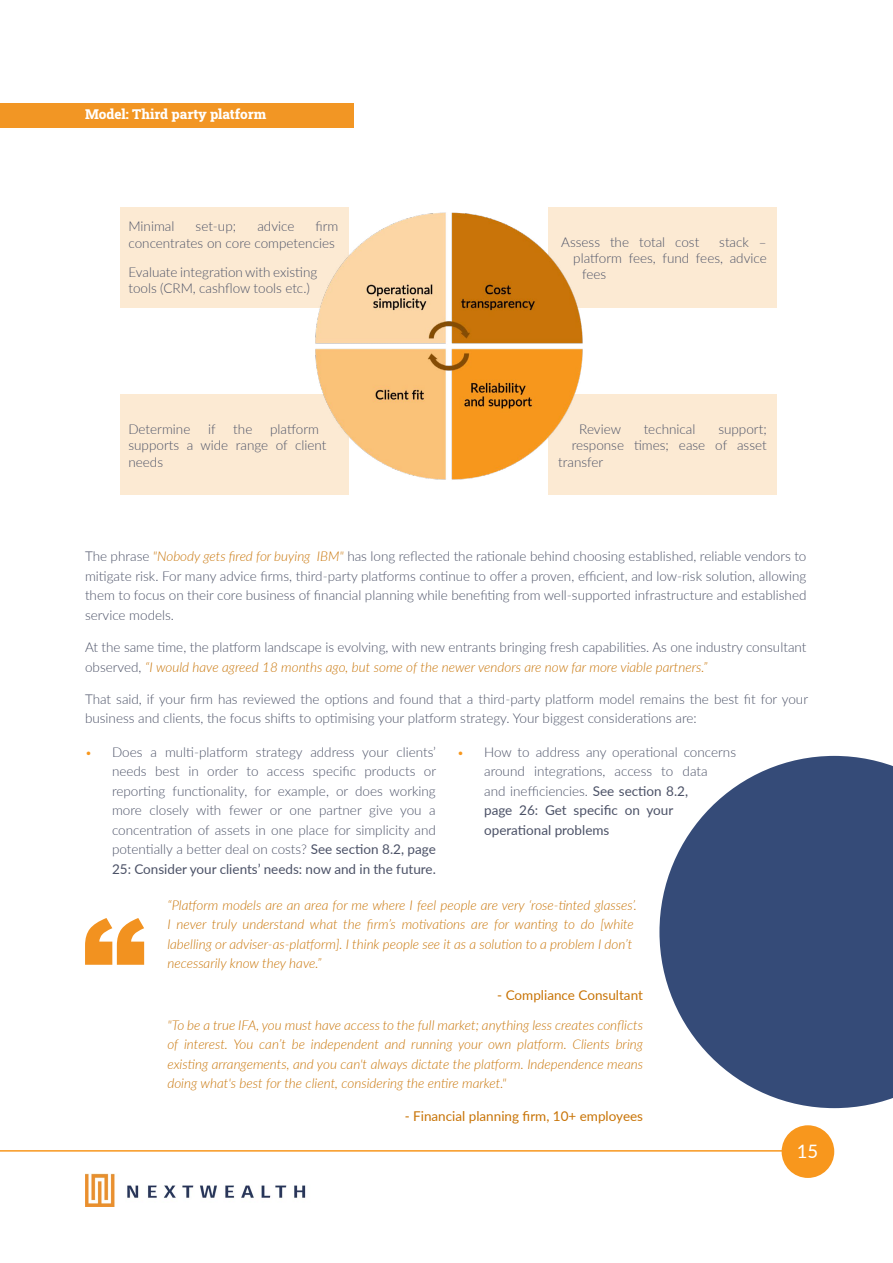
<style>
.page{position:relative;width:893px;height:1263px;background:#fff}
.page>*{position:absolute;margin:0;border:0;box-sizing:border-box;transform-origin:0 0}
.t1{font:18.45px "Lato";color:#fff}
.t2{font:300 13.5px/19.5px "Lato";color:#4b5166}
.t3{font:italic 300 13.5px/19.5px "Lato";color:#c87407}
.t4{font:13.5px "Lato";color:#c87407}
.t5{font:800 13.5px "Roboto Slab";color:#fff}
.s1{font-style:italic;color:#c87407}
.s2{font-size:12px;color:#f8971d}
.s3{font-weight:400}
</style>
<div class="page">
<div style="left:548px;top:395px;width:229px;height:100px;background:#fcead3"></div>
<div style="left:120px;top:395px;width:228px;height:100px;background:#fcead3"></div>
<div style="left:120px;top:207px;width:228px;height:100px;background:#fcead3"></div>
<div style="left:548px;top:207px;width:229px;height:100px;background:#fcead3"></div>
<div style="left:0;top:103px;width:353px;height:25px;background:#f29624"></div>
<hr style="left:0;top:1150px;width:808px;height:1px;background:#f8971d">
<div style="left:782px;top:1125px;width:52px;height:53px;background:#f8971d;border-radius:50%"></div>
<img style="left:85px;top:1174px;width:221px;height:33px">
<svg style="left:659px;top:756px;width:234px;height:352px;fill:#354b78"></svg>
<img style="left:189px;top:207px;width:521px;height:288px">
<svg style="left:85px;top:918px;width:59px;height:47px"></svg>
<p class="t5" style="left:85px;top:105px;width:183px">Model: Third party platform</p>
<p class="t2" style="left:128px;top:216px;width:47px">Minimal</p>
<p class="t2" style="left:196px;top:216px;width:42px">set-up;</p>
<p class="t2" style="left:257px;top:216px;width:39px">advice</p>
<p class="t2" style="left:128px;top:218px;width:211px;line-height:16.2px;text-align:right">firm<br>concentrates on core competencies</p>
<p class="t2" style="left:128px;top:263px;width:190px;line-height:16.2px">Evaluate integration with existing tools (CRM, cashflow tools etc.)</p>
<p class="t2" style="left:128px;top:421px;width:199px;line-height:16.2px;text-indent:142px">platform supports a wide range of client needs</p>
<p class="t2" style="left:128px;top:419px;width:63px">Determine</p>
<p class="t2" style="left:208px;top:419px;width:9px">if</p>
<p class="t2" style="left:233px;top:419px;width:21px">the</p>
<p class="t2" style="left:561px;top:232px;width:140px">Assess the total cost</p>
<p class="t2" style="left:719px;top:232px;width:49px">stack –</p>
<p class="t2" style="left:573px;top:248px;width:195px">platform fees, fund fees, advice</p>
<p class="t2" style="left:582px;top:264px;width:26px">fees</p>
<p class="t2" style="left:579px;top:419px;width:43px">Review</p>
<p class="t2" style="left:644px;top:419px;width:53px">technical</p>
<p class="t2" style="left:718px;top:419px;width:50px">support;</p>
<p class="t2" style="left:572px;top:435px;width:196px">response times; ease of asset</p>
<p class="t2" style="left:558px;top:451px;width:47px">transfer</p>
<p class="t2" style="left:85px;top:546px;width:723px;text-align:justify">The phrase <span class="s1">"Nobody gets fired for buying IBM"</span> has long reflected the rationale behind choosing established, reliable vendors to mitigate risk. For many advice firms, third-party platforms continue to offer a proven, efficient, and low-risk solution, allowing them to focus on their core business of financial planning while benefiting from well-supported infrastructure and established service models.</p>
<p class="t2" style="left:85px;top:637px;width:723px">At the same time, the platform landscape is evolving, with new entrants bringing fresh capabilities. As one industry consultant observed, <span class="s1">“I would have agreed 18 months ago, but some of the newer vendors are now far more viable partners.”</span></p>
<p class="t2" style="left:85px;top:689px;width:725px">That said, if your firm has reviewed the options and found that a third-party platform model remains the best fit for your business and clients, the focus shifts to optimising your platform strategy. Your biggest considerations are:</p>
<p class="t2" style="left:112px;top:742px;width:326px;text-align:justify;text-indent:-27px"><span class="s2">•</span> Does a multi-platform strategy address your clients’ needs best in order to access specific products or reporting functionality, for example, or does working more closely with fewer or one partner give you a concentration of assets in one place for simplicity and potentially a better deal on costs? <span class="s3">See section 8.2, page 25: Consider your clients’ needs: now and in the future.</span></p>
<p class="t2" style="left:484px;top:742px;width:253px;text-indent:-27px"><span class="s2">•</span> How to address any operational concerns around integrations, access to data<br>and inefficiencies. <span class="s3">See section 8.2,<br>page 26: Get specific on your operational problems</span></p>
<p class="t3" style="left:167px;top:894px;width:471px">“Platform models are an area for me where I feel people are very ‘rose-tinted glasses’.<br>I never truly understand what the firm’s motivations are for wanting to do [white labelling or adviser-as-platform]. I think people see it as a solution to a problem I don’t necessarily know they have.”</p>
<p class="t4" style="left:497px;top:986px;width:147px">- Compliance Consultant</p>
<p class="t3" style="left:167px;top:1015px;width:477px;text-align:justify">"To be a true IFA, you must have access to the full market; anything less creates conflicts of interest. You can’t be independent and running your own platform. Clients bring existing arrangements, and you can't always dictate the platform. Independence means doing what's best for the client, considering the entire market."</p>
<p class="t4" style="left:405px;top:1106px;width:240px">- Financial planning firm, 10+ employees</p>
<h1 class="t1" style="left:797px;top:1138px;width:23px">15</h1>
</div>
